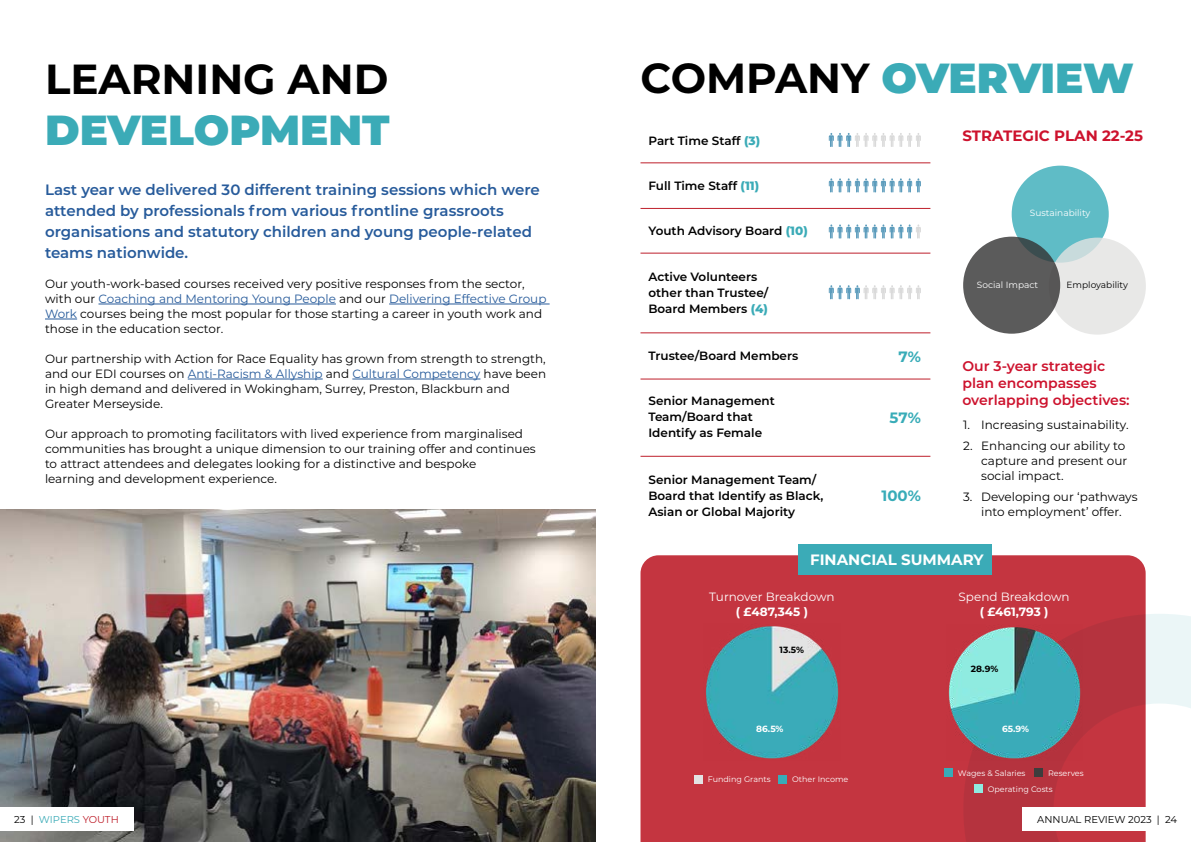
<style>
.page{position:relative;width:1191px;height:842px;background:#fff}
.page>*{position:absolute;margin:0;border:0;box-sizing:border-box;transform-origin:0 0}
.t1{font:900 42px "Montserrat";color:#3babb7}
.t2{font:700 42px "Montserrat";color:#000}
.t3{font:600 15px/21px "Montserrat";color:#275b9b}
.t4{font:700 15px "Montserrat";color:#cd122d}
.t5{font:700 15px "Montserrat";color:#fff}
.t6{font:700 15px "Montserrat";color:#38acb8}
.t7{font:600 14px/17px "Montserrat";color:#cd122d}
.t8{font:12px/15px "Montserrat";color:#000}
.t9{font:600 12px/16px "Montserrat";color:#000}
.t10{font:12px "Montserrat";color:#fff}
.t11{font:700 12px "Montserrat";color:#fff}
.t12{font:10px "Montserrat";color:#000}
.t13{font:10px "Montserrat";color:#3babb7}
.t14{font:9px "Montserrat";color:#fff}
.t15{font:9px "Montserrat";color:#000}
.t16{font:700 9px "Montserrat";color:#fff}
.t17{font:700 9px "Montserrat";color:#000}
.t18{font:8px/15.8px "Montserrat";color:#fff}
.s1{color:#275b9b}
.s2{font-weight:700;color:#000}
.s3{font-weight:800;color:#3babb7}
.s4{color:#000}
.s5{color:#be1f2b}
</style>
<div class="page">
<svg style="left:1145px;top:614px;width:46px;height:228px"></svg>
<hr style="left:98px;top:304px;width:238px;height:1px;background:#275b9b">
<hr style="left:389px;top:304px;width:160px;height:1px;background:#275b9b">
<hr style="left:45px;top:319px;width:32px;height:1px;background:#275b9b">
<hr style="left:188px;top:379px;width:135px;height:1px;background:#275b9b">
<hr style="left:352px;top:379px;width:128px;height:1px;background:#275b9b">
<img style="left:0;top:509px;width:595px;height:333px">
<hr style="left:640px;top:162px;width:290px;height:1px;background:#be1f2b">
<hr style="left:640px;top:208px;width:290px;height:1px;background:#be1f2b">
<hr style="left:640px;top:253px;width:290px;height:1px;background:#be1f2b">
<svg style="left:828px;top:178px;width:93px;height:14px"></svg>
<svg style="left:828px;top:133px;width:93px;height:14px"></svg>
<svg style="left:828px;top:224px;width:93px;height:15px"></svg>
<svg style="left:828px;top:285px;width:93px;height:14px"></svg>
<hr style="left:640px;top:332px;width:290px;height:1px;background:#be1f2b">
<hr style="left:640px;top:378px;width:290px;height:1px;background:#be1f2b">
<hr style="left:640px;top:456px;width:290px;height:1px;background:#be1f2b">
<div style="left:1011px;top:166px;width:97px;height:97px;background:#5fbcc6;border-radius:50%"></div>
<div style="left:1048px;top:238px;width:97px;height:97px;background:#e3e3e2;border-radius:50%"></div>
<div style="left:963px;top:237px;width:97px;height:97px;background:#5b5b5b;border-radius:50%"></div>
<svg style="left:640px;top:555px;width:505px;height:287px;background:#c23641"></svg>
<img style="left:703px;top:623px;width:137px;height:137px">
<img style="left:946px;top:624px;width:136px;height:136px">
<div style="left:798px;top:544px;width:193px;height:31px;background:#3babb7"></div>
<div style="left:694px;top:775px;width:8px;height:8px;background:#e3e3e3"></div>
<div style="left:778px;top:775px;width:8px;height:8px;background:#38acb8"></div>
<div style="left:944px;top:769px;width:8px;height:8px;background:#38acb8"></div>
<div style="left:1034px;top:769px;width:8px;height:8px;background:#3d3d3d"></div>
<div style="left:974px;top:785px;width:8px;height:8px;background:#8febe1"></div>
<div style="left:1022px;top:808px;width:169px;height:23px;background:#fff"></div>
<div style="left:0;top:808px;width:133px;height:23px;background:#fff"></div>
<h1 class="t2" style="left:45px;top:49px;width:345px">LEARNING AND</h1>
<h1 class="t1" style="left:45px;top:98px;width:346px">DEVELOPMENT</h1>
<p class="t3" style="left:45px;top:178px;width:496px">Last year we delivered 30 different training sessions which were attended by professionals from various frontline grassroots organisations and statutory children and young people-related teams nationwide.</p>
<p class="t8" style="left:45px;top:276px;width:503px">Our youth-work-based courses received very positive responses from the sector, with our <span class="s1">Coaching and Mentoring Young People</span> and our <span class="s1">Delivering Effective Group Work</span> courses being the most popular for those starting a career in youth work and those in the education sector.</p>
<p class="t8" style="left:45px;top:351px;width:502px">Our partnership with Action for Race Equality has grown from strength to strength, and our EDI courses on <span class="s1">Anti-Racism &amp; Allyship</span> and <span class="s1">Cultural Competency</span> have been in high demand and delivered in Wokingham, Surrey, Preston, Blackburn and Greater Merseyside.</p>
<p class="t8" style="left:45px;top:426px;width:492px">Our approach to promoting facilitators with lived experience from marginalised communities has brought a unique dimension to our training offer and continues to attract attendees and delegates looking for a distinctive and bespoke<br>learning and development experience.</p>
<h1 class="t1" style="left:640px;top:46px;width:495px"><span class="s2">COMPANY</span> OVERVIEW</h1>
<p class="t9" style="left:648px;top:132px;width:113px">Part Time Staff <span class="s3">(3)</span></p>
<p class="t9" style="left:648px;top:177px;width:112px">Full Time Staff <span class="s3">(11)</span></p>
<p class="t9" style="left:648px;top:222px;width:161px">Youth Advisory Board <span class="s3">(10)</span></p>
<p class="t9" style="left:648px;top:268px;width:121px">Active Volunteers other than Trustee/<br>Board Members <span class="s3">(4)</span></p>
<p class="t9" style="left:648px;top:347px;width:151px">Trustee/Board Members</p>
<p class="t9" style="left:648px;top:392px;width:128px">Senior Management<br>Team/Board that<br>Identify as Female</p>
<p class="t9" style="left:648px;top:471px;width:176px">Senior Management Team/<br>Board that Identify as Black,<br>Asian or Global Majority</p>
<p class="t6" style="left:898px;top:346px;width:24px">7%</p>
<p class="t6" style="left:889px;top:407px;width:33px">57%</p>
<p class="t6" style="left:881px;top:485px;width:41px">100%</p>
<p class="t4" style="left:962px;top:125px;width:182px">STRATEGIC PLAN 22-25</p>
<p class="t14" style="left:1030px;top:207px;width:62px">Sustainability</p>
<p class="t14" style="left:977px;top:279px;width:63px">Social Impact</p>
<p class="t15" style="left:1066px;top:279px;width:63px">Employability</p>
<p class="t7" style="left:962px;top:357px;width:169px">Our 3-year strategic plan encompasses overlapping objectives:</p>
<p class="t8" style="left:963px;top:417px;width:167px">1. Increasing sustainability.</p>
<p class="t8" style="left:981px;top:438px;width:148px;text-indent:-18px">2. Enhancing our ability to capture and present our social impact.</p>
<p class="t8" style="left:963px;top:489px;width:176px;text-align:center">3. Developing our ‘pathways into employment’ offer.</p>
<p class="t5" style="left:810px;top:549px;width:175px">FINANCIAL SUMMARY</p>
<p class="t10" style="left:709px;top:588px;width:127px">Turnover Breakdown</p>
<p class="t11" style="left:736px;top:603px;width:73px">( £487,345 )</p>
<p class="t10" style="left:958px;top:588px;width:113px">Spend Breakdown</p>
<p class="t11" style="left:979px;top:603px;width:70px">( £461,793 )</p>
<p class="t17" style="left:779px;top:643px;width:26px">13.5%</p>
<p class="t17" style="left:971px;top:662px;width:29px">28.9%</p>
<p class="t16" style="left:756px;top:722px;width:29px">86.5%</p>
<p class="t16" style="left:1002px;top:722px;width:29px">65.9%</p>
<p class="t18" style="left:707px;top:771px;width:64px">Funding Grants</p>
<p class="t18" style="left:792px;top:771px;width:58px">Other Income</p>
<p class="t18" style="left:958px;top:765px;width:69px">Wages &amp; Salaries</p>
<p class="t18" style="left:987px;top:765px;width:97px;text-indent:60px">Reserves<br>Operating Costs</p>
<p class="t13" style="left:14px;top:812px;width:106px"><span class="s4">23 |</span> WIPERS <span class="s5">YOUTH</span></p>
<p class="t12" style="left:1037px;top:812px;width:141px">ANNUAL REVIEW 2023 | 24</p>
</div>
